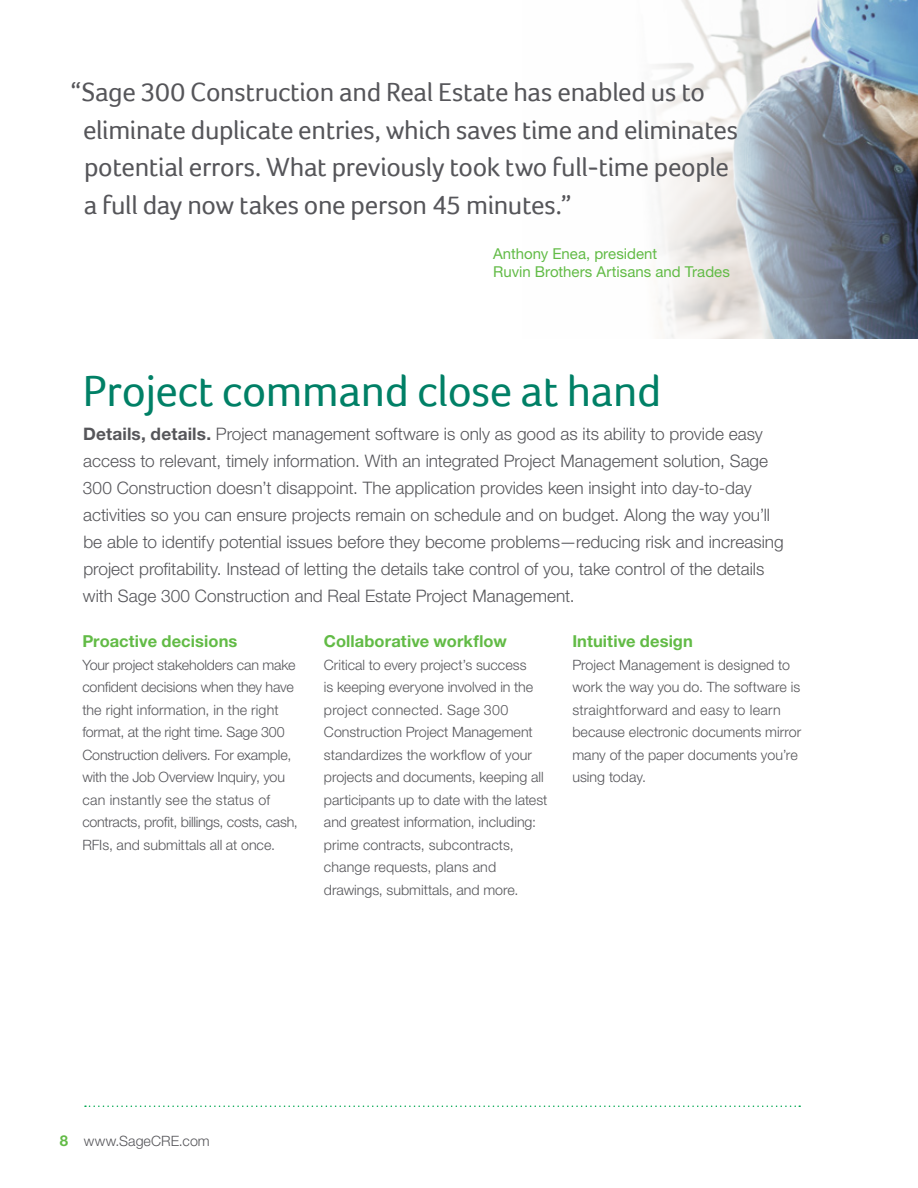
<style>
.page{position:relative;width:918px;height:1188px;background:#fff}
.page>*{position:absolute;margin:0;border:0;box-sizing:border-box;transform-origin:0 0}
.t1{font:45px "Foco";letter-spacing:-.01em;color:#008066}
.t2{font:27px/37.5px "Foco";letter-spacing:-.015em;color:#56565a}
.t3{font:300 17.25px/27px "Helvetica Neue LT Std";color:#56565a}
.t4{font:700 16.5px "Helvetica Neue";letter-spacing:.005em;color:#62bb46}
.t5{font:15px/18px "Helvetica Neue";color:#62bb46}
.t6{font:300 14.25px/22.5px "Helvetica Neue LT Std";color:#56565a}
.s1{font-weight:700}
.s2{font-family:"Helvetica Neue";font-weight:700;font-size:15px;color:#62bb46}
</style>
<div class="page">
<img style="left:655px;top:0;width:263px;height:339px">
<svg style="left:85px;top:1106px;width:715px;height:1px"></svg>
<h2 class="t2" style="left:83px;top:73px;width:657px;text-indent:-13px">“Sage 300 Construction and Real Estate has enabled us to eliminate duplicate entries, which saves time and eliminates potential errors. What previously took two full-time people a full day now takes one person 45 minutes.”</h2>
<p class="t5" style="left:493px;top:244px;width:238px">Anthony Enea, president<br>Ruvin Brothers Artisans and Trades</p>
<h1 class="t1" style="left:83px;top:365px;width:580px">Project command close at hand</h1>
<p class="t3" style="left:83px;top:420px;width:702px"><span class="s1">Details, details.</span> Project management software is only as good as its ability to provide easy access to relevant, timely information. With an integrated Project Management solution, Sage 300 Construction doesn’t disappoint. The application provides keen insight into day-to-day activities so you can ensure projects remain on schedule and on budget. Along the way you’ll be able to identify potential issues before they become problems—reducing risk and increasing project profitability. Instead of letting the details take control of you, take control of the details with Sage 300 Construction and Real Estate Project Management.</p>
<p class="t4" style="left:82px;top:631px;width:157px">Proactive decisions</p>
<p class="t6" style="left:82px;top:653px;width:217px">Your project stakeholders can make confident decisions when they have the right information, in the right format, at the right time. Sage 300<br>Construction delivers. For example, with the Job Overview Inquiry, you can instantly see the status of contracts, profit, billings, costs, cash, RFIs, and submittals all at once.</p>
<p class="t4" style="left:324px;top:631px;width:184px">Collaborative workflow</p>
<p class="t6" style="left:324px;top:653px;width:225px">Critical to every project’s success<br>is keeping everyone involved in the project connected. Sage 300<br>Construction Project Management standardizes the workflow of your projects and documents, keeping all participants up to date with the latest and greatest information, including: prime contracts, subcontracts, change requests, plans and drawings, submittals, and more.</p>
<p class="t4" style="left:572px;top:631px;width:122px">Intuitive design</p>
<p class="t6" style="left:572px;top:653px;width:230px">Project Management is designed to work the way you do. The software is straightforward and easy to learn because electronic documents mirror many of the paper documents you’re using today.</p>
<p class="t6" style="left:60px;top:1130px;width:152px"><span class="s2">8</span> www.SageCRE.com</p>
</div>
